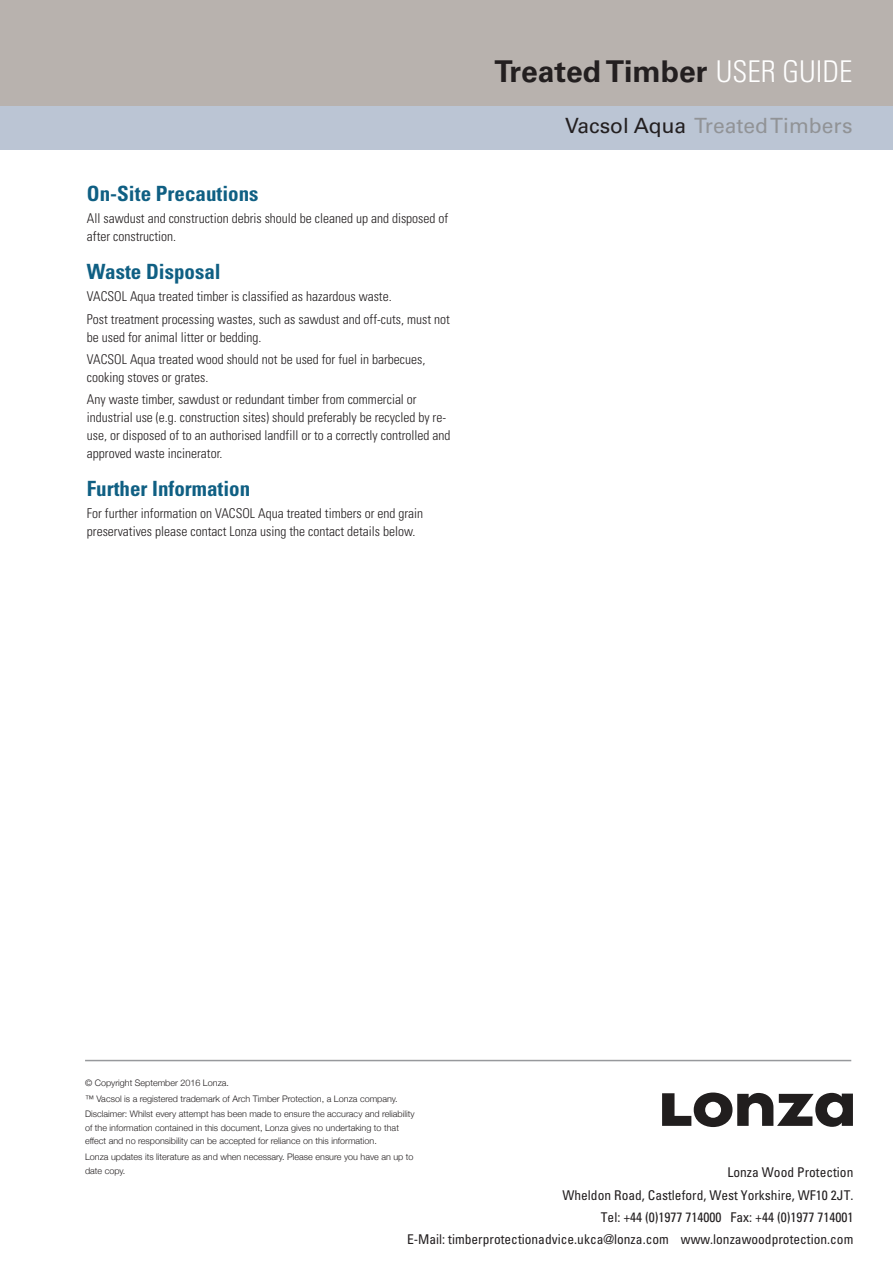
<style>
.page{position:relative;width:893px;height:1263px;background:#fff}
.page>*{position:absolute;margin:0;border:0;box-sizing:border-box;transform-origin:0 0}
.t1{font:700 30px "Univers";color:#231f20}
.t2{font:700 condensed 21px "Univers";color:#0f5f83}
.t3{font:21px "Univers";color:#919396}
.t4{font:300 condensed 13.5px/18px "Univers";color:#231f20}
.t5{font:condensed 13.5px/22.2px "Univers";color:#231f20;text-align:right}
.t6{font:300 9px/15.6px "Helvetica Neue";color:#231f20}
.s1{font-weight:300;font-stretch:condensed;color:#fff}
.s2{color:#231f20}
</style>
<div class="page">
<div style="left:0;top:0;width:893px;height:107px;background:#b8b2ae"></div>
<div style="left:0;top:107px;width:893px;height:43px;background:#bbc5d4"></div>
<hr style="left:85px;top:1060px;width:766px;height:1px;background:#97999c">
<svg style="left:662px;top:1092px;width:191px;height:35px"></svg>
<h2 class="t2" style="left:87px;top:186px;width:173px">On-Site Precautions</h2>
<p class="t4" style="left:87px;top:210px;width:363px">All sawdust and construction debris should be cleaned up and disposed of after construction.</p>
<h2 class="t2" style="left:87px;top:264px;width:135px">Waste Disposal</h2>
<p class="t4" style="left:87px;top:287px;width:364px;line-height:22.2px">VACSOL Aqua treated timber is classified as hazardous waste.<br>Post treatment processing wastes, such as sawdust and off-cuts, must not</p>
<p class="t4" style="left:87px;top:327px;width:340px;line-height:22.2px">be used for animal litter or bedding.<br>VACSOL Aqua treated wood should not be used for fuel in barbecues,</p>
<p class="t4" style="left:87px;top:367px;width:331px;line-height:22.2px">cooking stoves or grates.<br>Any waste timber, sawdust or redundant timber from commercial or</p>
<p class="t4" style="left:87px;top:409px;width:365px">industrial use (e.g. construction sites) should preferably be recycled by re&shy;use, or disposed of to an authorised landfill or to a correctly controlled and approved waste incinerator.</p>
<h2 class="t2" style="left:87px;top:481px;width:165px">Further Information</h2>
<p class="t4" style="left:87px;top:506px;width:338px">For further information on VACSOL Aqua treated timbers or end grain preservatives please contact Lonza using the contact details below.</p>
<h1 class="t1" style="left:494px;top:60px;width:360px">Treated Timber <span class="s1">USER GUIDE</span></h1>
<h2 class="t3" style="left:565px;top:118px;width:289px"><span class="s2">Vacsol Aqua</span> TreatedTimbers</h2>
<p class="t6" style="left:85px;top:1075px;width:331px">© Copyright September 2016 Lonza.<br>™ Vacsol is a registered trademark of Arch Timber Protection, a Lonza company.<br>Disclaimer: Whilst every attempt has been made to ensure the accuracy and reliability</p>
<p class="t6" style="left:85px;top:1121px;width:315px;line-height:13.5px">of the information contained in this document, Lonza gives no undertaking to that effect and no responsibility can be accepted for reliance on this information.</p>
<p class="t6" style="left:85px;top:1150px;width:330px;line-height:13.5px">Lonza updates its literature as and when necessary. Please ensure you have an up to date copy.</p>
<p class="t5" style="left:407px;top:1161px;width:448px">Lonza Wood Protection<br>Wheldon Road, Castleford, West Yorkshire, WF10 2JT.<br>Tel: +44 (0)1977 714000 Fax: +44 (0)1977 714001<br>E-Mail: timberprotectionadvice.ukca@lonza.com www.lonzawoodprotection.com</p>
</div>
